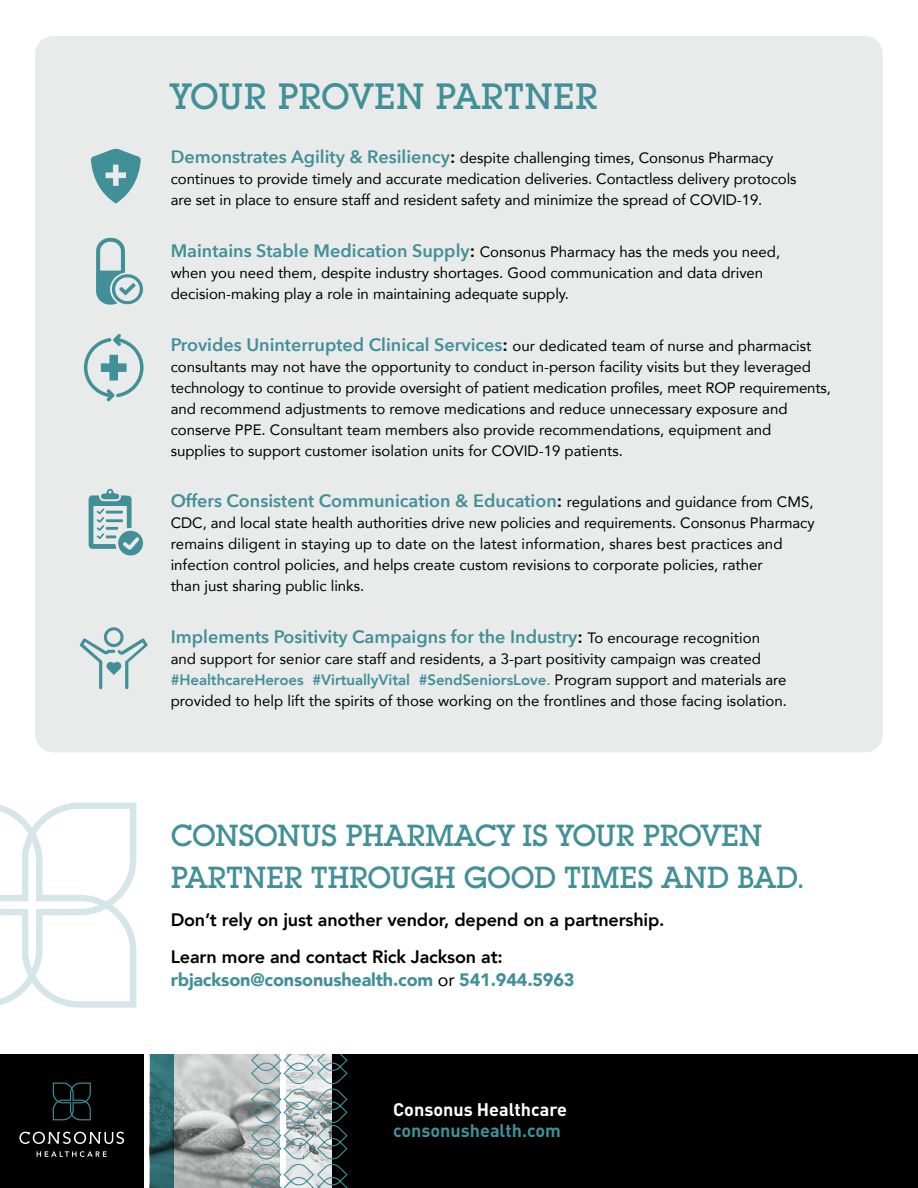
<style>
.page{position:relative;width:918px;height:1188px;background:#fff}
.page>*{position:absolute;margin:0;border:0;box-sizing:border-box;transform-origin:0 0}
.t1{font:500 36px "Lubalin Graph IT Cby BT";color:#419097}
.t2{font:500 30px/42px "Lubalin Graph IT Cby BT";letter-spacing:-.015em;color:#419097}
.t3{font:600 18px "Avenir Next";color:#419097}
.t4{font:800 18px/37.5px "Avenir";letter-spacing:-.01em;color:#000}
.t5{font:900 18px "Avenir";letter-spacing:-.01em;color:#419097}
.t6{font:700 18px "DIN";color:#fff}
.t7{font:700 18px "DIN";color:#419097}
.t8{font:15px/21px "Avenir";color:#000}
.s1{font-family:"Avenir Next";font-weight:600;font-size:18px;color:#419097}
.s2{font-family:"Avenir Next";font-weight:600;font-size:18px}
.s3{color:#000}
.s4{font-family:"Avenir";font-weight:400;font-size:15px;color:#000}
.s5{font-weight:800;color:#419097}
.s6{font-weight:500;color:#419097}
.s7{font-weight:400;color:#000}
</style>
<div class="page">
<div style="left:35px;top:36px;width:848px;height:716px;background:#e9eaea;border-radius:18px"></div>
<svg style="left:91px;top:149px;width:50px;height:54px"></svg>
<svg style="left:89px;top:488px;width:54px;height:68px"></svg>
<svg style="left:80px;top:627px;width:68px;height:62px"></svg>
<svg style="left:0;top:802px;width:137px;height:206px"></svg>
<div style="left:332px;top:1054px;width:586px;height:134px;background:#000"></div>
<div style="left:0;top:1054px;width:144px;height:134px;background:#000"></div>
<svg style="left:53px;top:1083px;width:38px;height:37px"></svg>
<svg style="left:37px;top:1151px;width:70px;height:6px"></svg>
<svg style="left:19px;top:1132px;width:105px;height:12px"></svg>
<img style="left:150px;top:1054px;width:100px;height:134px">
<svg style="left:250px;top:1054px;width:98px;height:134px"></svg>
<svg style="left:96px;top:238px;width:47px;height:67px"></svg>
<svg style="left:84px;top:334px;width:60px;height:67px"></svg>
<h1 class="t1" style="left:171px;top:74px;width:429px">YOUR PROVEN PARTNER</h1>
<p class="t8" style="left:171px;top:147px;width:627px"><span class="s1">Demonstrates Agility &amp; Resiliency</span><span class="s2">:</span> despite challenging times, Consonus Pharmacy continues to provide timely and accurate medication deliveries. Contactless delivery protocols are set in place to ensure staff and resident safety and minimize the spread of COVID-19.</p>
<p class="t8" style="left:171px;top:241px;width:611px"><span class="s1">Maintains Stable Medication Supply</span><span class="s2">:</span> Consonus Pharmacy has the meds you need, when you need them, despite industry shortages. Good communication and data driven decision-making play a role in maintaining adequate supply.</p>
<p class="t3" style="left:171px;top:329px;width:642px">Provides Uninterrupted Clinical Services<span class="s3">:</span> <span class="s4">our dedicated team of nurse and pharmacist</span></p>
<p class="t8" style="left:171px;top:355px;width:662px">consultants may not have the opportunity to conduct in-person facility visits but they leveraged technology to continue to provide oversight of patient medication profiles, meet ROP requirements, and recommend adjustments to remove medications and reduce unnecessary exposure and conserve PPE. Consultant team members also provide recommendations, equipment and<br>supplies to support customer isolation units for COVID-19 patients.</p>
<p class="t3" style="left:171px;top:485px;width:644px">Offers Consistent Communication &amp; Education<span class="s3">:</span> <span class="s4">regulations and guidance from CMS,</span></p>
<p class="t8" style="left:171px;top:512px;width:646px">CDC, and local state health authorities drive new policies and requirements. Consonus Pharmacy remains diligent in staying up to date on the latest information, shares best practices and infection control policies, and helps create custom revisions to corporate policies, rather<br>than just sharing public links.</p>
<p class="t3" style="left:171px;top:621px;width:591px">Implements Positivity Campaigns for the Industry<span class="s3">:</span> <span class="s4">To encourage recognition</span></p>
<p class="t8" style="left:171px;top:648px;width:618px">and support for senior care staff and residents, a 3-part positivity campaign was created <span class="s5">#HealthcareHeroes #VirtuallyVital #SendSeniorsLove</span><span class="s6">.</span> Program support and materials are provided to help lift the spirits of those working on the frontlines and those facing isolation.</p>
<h2 class="t2" style="left:171px;top:814px;width:636px">CONSONUS PHARMACY IS YOUR PROVEN<br>PARTNER THROUGH GOOD TIMES AND BAD.</h2>
<p class="t4" style="left:171px;top:901px;width:495px">Don’t rely on just another vendor, depend on a partnership.<br>Learn more and contact Rick Jackson at:</p>
<p class="t5" style="left:171px;top:964px;width:405px">rbjackson@consonushealth.com <span class="s7">or</span> 541.944.5963</p>
<p class="t6" style="left:393px;top:1098px;width:175px">Consonus Healthcare</p>
<p class="t7" style="left:393px;top:1119px;width:169px">consonushealth.com</p>
</div>
